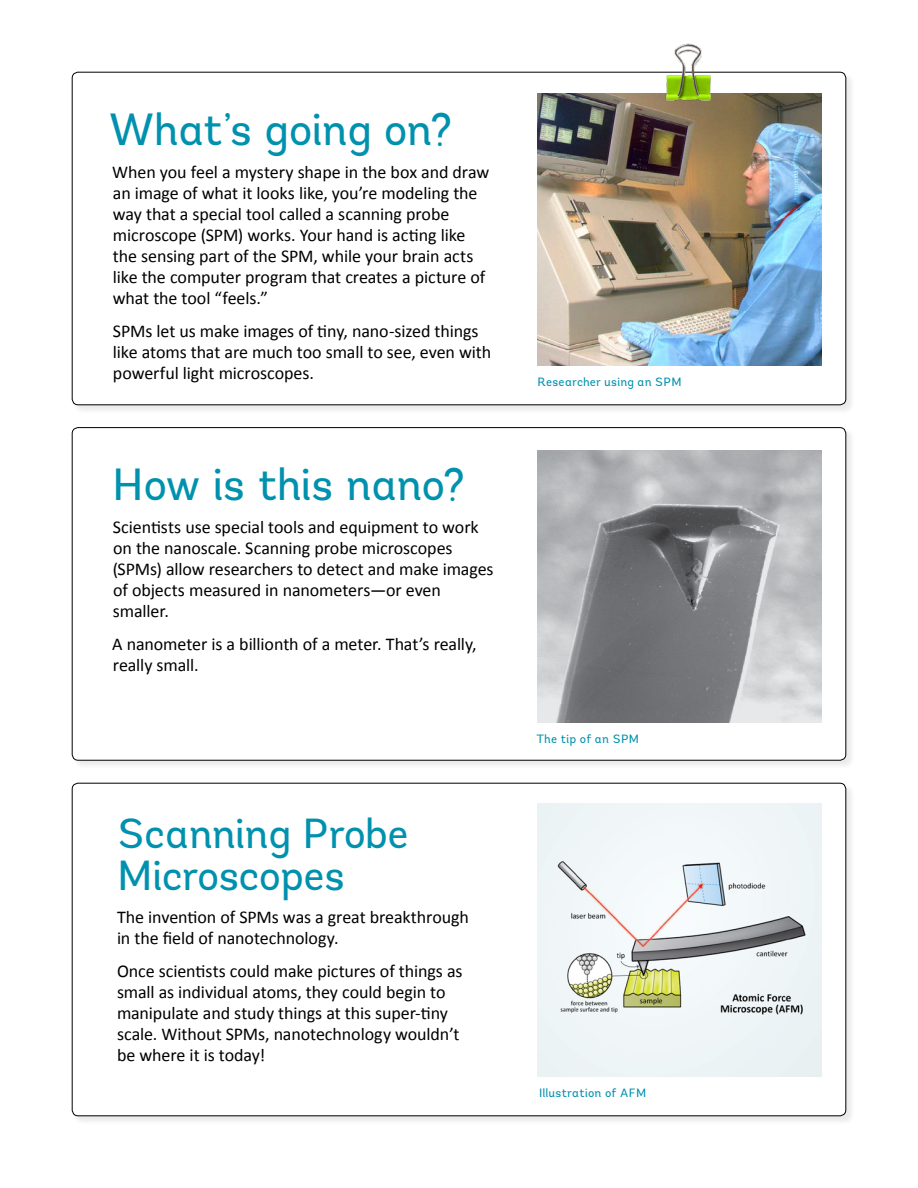
<style>
.page{position:relative;width:918px;height:1188px;background:#fff}
.page>*{position:absolute;margin:0;border:0;box-sizing:border-box;transform-origin:0 0}
.explain_head{font:45px "Andes";letter-spacing:-.015em;color:#0091ae}
.explain_head-2{font:42px/42px "Andes";letter-spacing:-.015em;color:#0091ae}
.explain{font:18px/21px "Calibri";letter-spacing:-.005em;color:#000}
.t1{font:12px "Andes";letter-spacing:.025em;color:#0091ae}
</style>
<div class="page">
<div style="left:71px;top:71px;width:785px;height:343px;background:#000;opacity:.09"></div>
<div style="left:72px;top:72px;width:774px;height:333px;background:#fff;border-radius:6px"></div>
<div style="left:71px;top:427px;width:785px;height:343px;background:#000;opacity:.09"></div>
<div style="left:72px;top:428px;width:774px;height:332px;background:#fff;border-radius:6px"></div>
<div style="left:71px;top:782px;width:785px;height:343px;background:#000;opacity:.09"></div>
<div style="left:72px;top:783px;width:774px;height:333px;background:#fff;border-radius:6px"></div>
<img style="left:537px;top:451px;width:285px;height:271px">
<img style="left:537px;top:94px;width:285px;height:271px">
<img style="left:537px;top:803px;width:285px;height:273px">
<img style="left:662px;top:43px;width:56px;height:62px">
<p class="explain_head" style="left:109px;top:102px;width:345px">What’s going on?</p>
<p class="explain" style="left:112px;top:160px;width:379px">When you feel a mystery shape in the box and draw an image of what it looks like, you’re modeling the way that a special tool called a scanning probe microscope (SPM) works. Your hand is acting like the sensing part of the SPM, while your brain acts like the computer program that creates a picture of what the tool “feels.”</p>
<p class="explain" style="left:113px;top:319px;width:380px">SPMs let us make images of tiny, nano-sized things like atoms that are much too small to see, even with powerful light microscopes.</p>
<p class="explain_head" style="left:112px;top:457px;width:355px">How is this nano?</p>
<p class="explain" style="left:113px;top:516px;width:382px">Scientists use special tools and equipment to work on the nanoscale. Scanning probe microscopes (SPMs) allow researchers to detect and make images of objects measured in nanometers—or even smaller.</p>
<p class="explain" style="left:112px;top:633px;width:366px">A nanometer is a billionth of a meter. That’s really, really small.</p>
<p class="explain_head-2" style="left:117px;top:812px;width:293px">Scanning Probe<br>Microscopes</p>
<p class="explain" style="left:117px;top:905px;width:353px">The invention of SPMs was a great breakthrough in the field of nanotechnology.</p>
<p class="explain" style="left:117px;top:959px;width:347px">Once scientists could make pictures of things as small as individual atoms, they could begin to manipulate and study things at this super-tiny scale. Without SPMs, nanotechnology wouldn’t be where it is today!</p>
<p class="t1" style="left:538px;top:375px;width:146px">Researcher using an SPM</p>
<p class="t1" style="left:536px;top:732px;width:104px">The tip of an SPM</p>
<p class="t1" style="left:539px;top:1086px;width:109px">Illustration of AFM</p>
</div>
